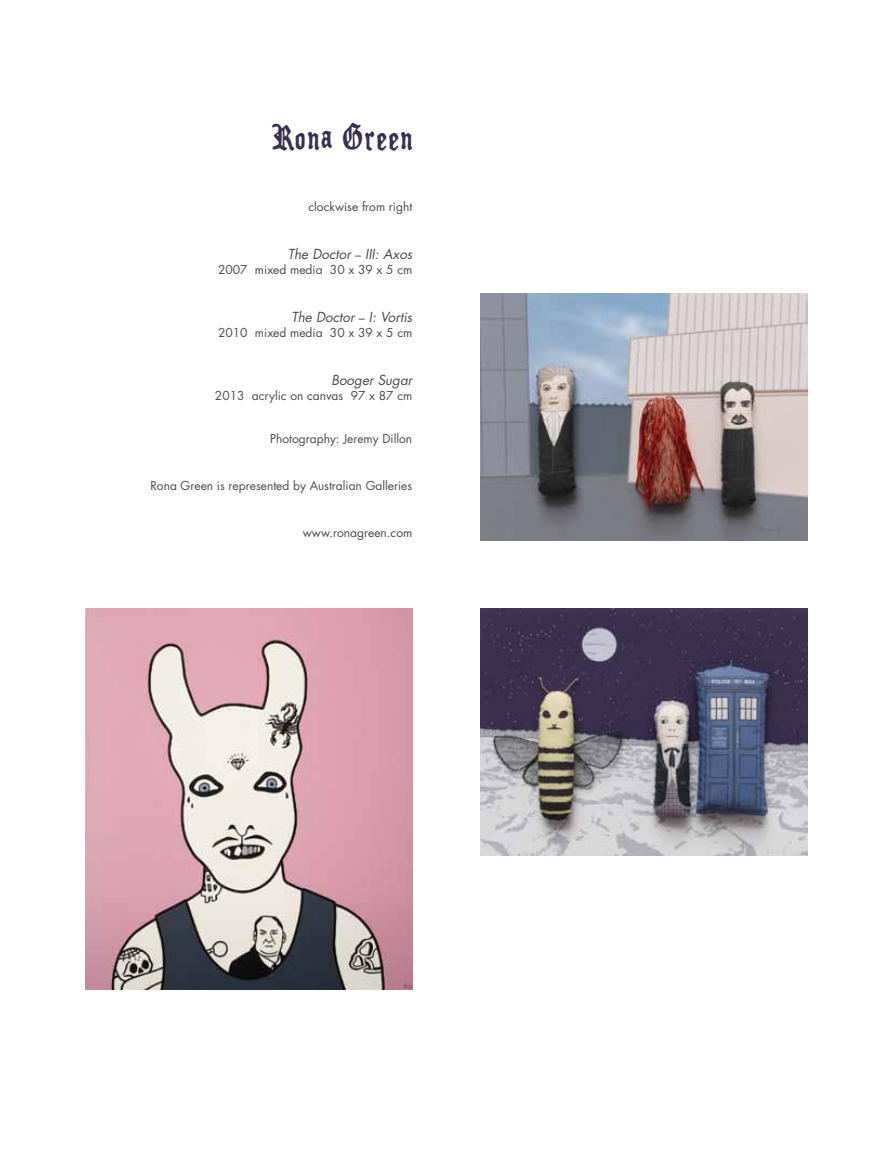
<style>
.page{position:relative;width:893px;height:1149px;background:#fff}
.page>*{position:absolute;margin:0;border:0;box-sizing:border-box;transform-origin:0 0}
.t1{font:34.5px "Benighted";letter-spacing:.07em;color:#39304d}
.t2{font:italic 13.5px "Futura Std";color:#4a4a4d}
.t3{font:12px "Futura Std";color:#4a4a4d}
.s1{font-style:normal;font-size:12px}
</style>
<div class="page">
<img style="left:480px;top:608px;width:328px;height:247px">
<img style="left:481px;top:293px;width:327px;height:247px">
<img style="left:85px;top:608px;width:327px;height:380px">
<h1 class="t1" style="left:274px;top:115px;width:140px">Rona Green</h1>
<p class="t3" style="left:308px;top:198px;width:105px">clockwise from right</p>
<p class="t2" style="left:288px;top:245px;width:126px">The Doctor <span class="s1">–</span> III: Axos</p>
<p class="t3" style="left:218px;top:261px;width:196px">2007 mixed media 30 x 39 x 5 cm</p>
<p class="t2" style="left:291px;top:308px;width:122px">The Doctor <span class="s1">–</span> I: Vortis</p>
<p class="t3" style="left:218px;top:324px;width:196px">2010 mixed media 30 x 39 x 5 cm</p>
<p class="t2" style="left:331px;top:371px;width:82px">Booger Sugar</p>
<p class="t3" style="left:215px;top:387px;width:199px">2013 acrylic on canvas 97 x 87 cm</p>
<p class="t3" style="left:270px;top:431px;width:144px">Photography: Jeremy Dillon</p>
<p class="t3" style="left:150px;top:477px;width:263px">Rona Green is represented by Australian Galleries</p>
<p class="t3" style="left:303px;top:524px;width:111px">www.ronagreen.com</p>
</div>
